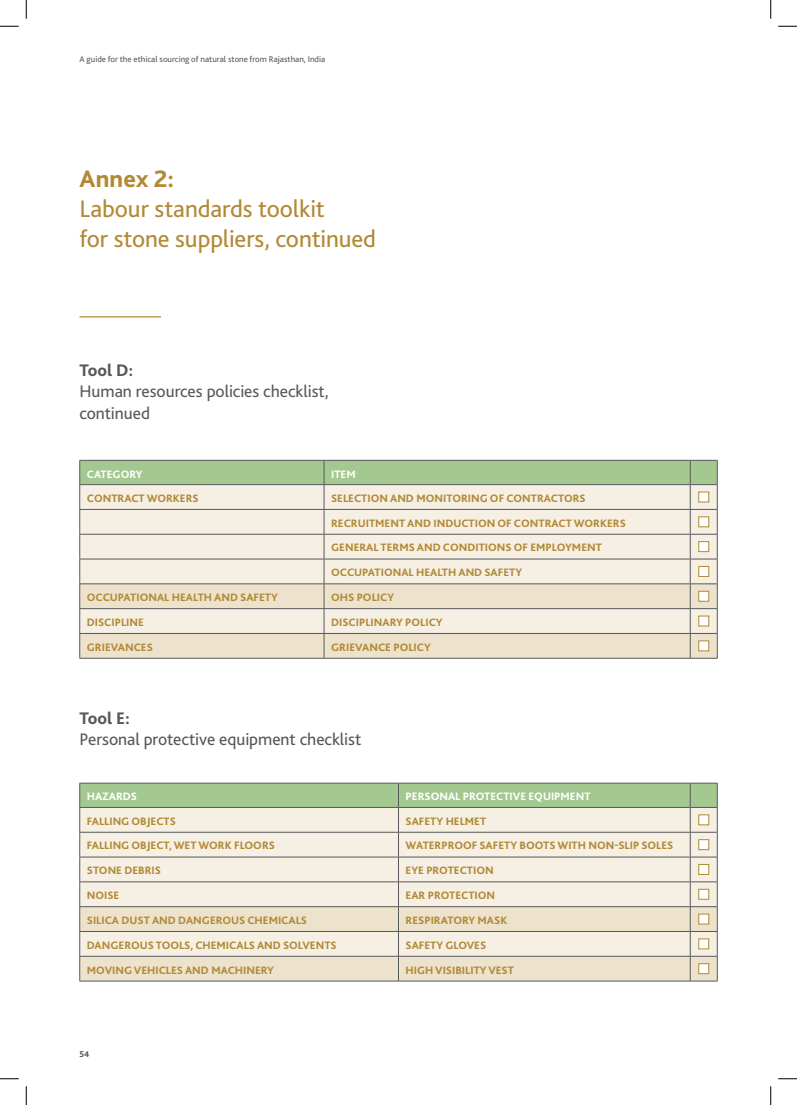
<style>
.page{position:relative;width:797px;height:1105px;background:#fff}
.page>*{position:absolute;margin:0;border:0;box-sizing:border-box;transform-origin:0 0}
.t1{font:25px/30px "Bliss 2";letter-spacing:-.005em;color:#b28935}
.t2{font:800 25px "Bliss 2";letter-spacing:.005em;color:#b28935}
.t3{font:17.5px/21.2px "Bliss 2";letter-spacing:-.005em;color:#57585a}
.t4{font:800 17.5px "Bliss 2";color:#57585a}
.t5{font:800 11.25px "Bliss 2";color:#b28935}
.t6{font:800 11.25px "Bliss 2";color:#fff}
.t7{font:8.75px "Bliss 2";color:#57585a}
.t8{font:800 8.75px "Bliss 2";color:#57585a}
</style>
<div class="page">
<hr style="left:79px;top:316px;width:82px;height:1px;background:#b28935">
<svg style="left:79px;top:460px;width:639px;height:199px;background:#e1dfcd"></svg>
<div style="left:698px;top:492px;width:11px;height:10px;background:#fff;border:1px solid #b28935"></div>
<div style="left:698px;top:516px;width:11px;height:11px;background:#fff;border:1px solid #b28935"></div>
<div style="left:698px;top:541px;width:11px;height:11px;background:#fff;border:1px solid #b28935"></div>
<div style="left:698px;top:566px;width:11px;height:11px;background:#fff;border:1px solid #b28935"></div>
<div style="left:698px;top:591px;width:11px;height:10px;background:#fff;border:1px solid #b28935"></div>
<div style="left:698px;top:616px;width:11px;height:10px;background:#fff;border:1px solid #b28935"></div>
<div style="left:698px;top:640px;width:11px;height:11px;background:#fff;border:1px solid #b28935"></div>
<svg style="left:79px;top:783px;width:639px;height:199px;background:#e2dfcd"></svg>
<div style="left:698px;top:814px;width:11px;height:11px;background:#fff;border:1px solid #b28935"></div>
<div style="left:698px;top:839px;width:11px;height:11px;background:#fff;border:1px solid #b28935"></div>
<div style="left:698px;top:864px;width:11px;height:11px;background:#fff;border:1px solid #b28935"></div>
<div style="left:698px;top:889px;width:11px;height:10px;background:#fff;border:1px solid #b28935"></div>
<div style="left:698px;top:914px;width:11px;height:10px;background:#fff;border:1px solid #b28935"></div>
<div style="left:698px;top:938px;width:11px;height:11px;background:#fff;border:1px solid #b28935"></div>
<div style="left:698px;top:963px;width:11px;height:11px;background:#fff;border:1px solid #b28935"></div>
<svg style="left:0;top:25px;width:19px;height:2px"></svg>
<svg style="left:778px;top:25px;width:19px;height:2px"></svg>
<svg style="left:0;top:1078px;width:19px;height:1px"></svg>
<svg style="left:778px;top:1078px;width:19px;height:1px"></svg>
<svg style="left:25px;top:0;width:2px;height:19px"></svg>
<svg style="left:25px;top:1086px;width:2px;height:19px"></svg>
<svg style="left:770px;top:0;width:1px;height:19px"></svg>
<svg style="left:770px;top:1086px;width:1px;height:19px"></svg>
<p class="t7" style="left:79px;top:54px;width:247px">A guide for the ethical sourcing of natural stone from Rajasthan, India</p>
<h1 class="t2" style="left:79px;top:163px;width:96px">Annex 2:</h1>
<h1 class="t1" style="left:79px;top:193px;width:298px">Labour standards toolkit<br>for stone suppliers, continued</h1>
<h2 class="t4" style="left:79px;top:359px;width:55px">Tool D:</h2>
<h2 class="t3" style="left:79px;top:381px;width:251px">Human resources policies checklist, continued</h2>
<p class="t6" style="left:87px;top:467px;width:57px">CATEGORY</p>
<p class="t6" style="left:331px;top:467px;width:26px">ITEM</p>
<p class="t5" style="left:87px;top:491px;width:113px">CONTRACT WORKERS</p>
<p class="t5" style="left:331px;top:491px;width:256px">SELECTION AND MONITORING OF CONTRACTORS</p>
<p class="t5" style="left:331px;top:516px;width:296px">RECRUITMENT AND INDUCTION OF CONTRACT WORKERS</p>
<p class="t5" style="left:331px;top:541px;width:272px">GENERAL TERMS AND CONDITIONS OF EMPLOYMENT</p>
<p class="t5" style="left:331px;top:565px;width:192px">OCCUPATIONAL HEALTH AND SAFETY</p>
<p class="t5" style="left:87px;top:590px;width:192px">OCCUPATIONAL HEALTH AND SAFETY</p>
<p class="t5" style="left:331px;top:590px;width:64px">OHS POLICY</p>
<p class="t5" style="left:87px;top:615px;width:59px">DISCIPLINE</p>
<p class="t5" style="left:331px;top:615px;width:113px">DISCIPLINARY POLICY</p>
<p class="t5" style="left:87px;top:640px;width:68px">GRIEVANCES</p>
<p class="t5" style="left:331px;top:640px;width:101px">GRIEVANCE POLICY</p>
<h2 class="t4" style="left:79px;top:707px;width:52px">Tool E:</h2>
<h2 class="t3" style="left:79px;top:728px;width:283px">Personal protective equipment checklist</h2>
<p class="t6" style="left:87px;top:790px;width:52px">HAZARDS</p>
<p class="t6" style="left:405px;top:790px;width:186px">PERSONAL PROTECTIVE EQUIPMENT</p>
<p class="t5" style="left:87px;top:814px;width:91px">FALLING OBJECTS</p>
<p class="t5" style="left:405px;top:814px;width:82px">SAFETY HELMET</p>
<p class="t5" style="left:87px;top:839px;width:190px">FALLING OBJECT, WET WORK FLOORS</p>
<p class="t5" style="left:405px;top:839px;width:269px">WATERPROOF SAFETY BOOTS WITH NON-SLIP SOLES</p>
<p class="t5" style="left:87px;top:863px;width:76px">STONE DEBRIS</p>
<p class="t5" style="left:405px;top:863px;width:90px">EYE PROTECTION</p>
<p class="t5" style="left:87px;top:888px;width:34px">NOISE</p>
<p class="t5" style="left:405px;top:888px;width:91px">EAR PROTECTION</p>
<p class="t5" style="left:87px;top:913px;width:222px">SILICA DUST AND DANGEROUS CHEMICALS</p>
<p class="t5" style="left:405px;top:913px;width:103px">RESPIRATORY MASK</p>
<p class="t5" style="left:87px;top:938px;width:251px">DANGEROUS TOOLS, CHEMICALS AND SOLVENTS</p>
<p class="t5" style="left:405px;top:938px;width:82px">SAFETY GLOVES</p>
<p class="t5" style="left:87px;top:963px;width:189px">MOVING VEHICLES AND MACHINERY</p>
<p class="t5" style="left:405px;top:963px;width:110px">HIGH VISIBILITY VEST</p>
<p class="t8" style="left:79px;top:1049px;width:11px">54</p>
</div>
